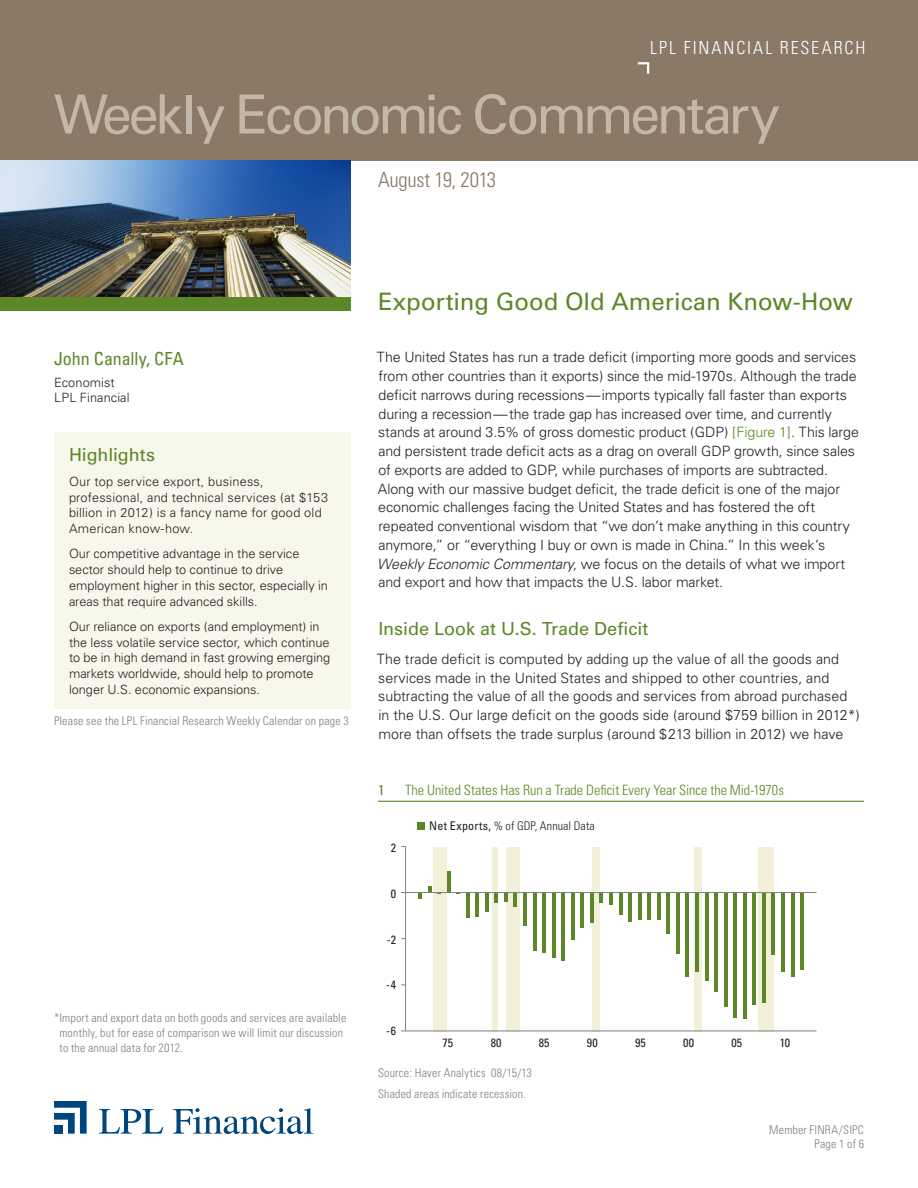
<style>
.page{position:relative;width:918px;height:1188px;background:#fff}
.page>*{position:absolute;margin:0;border:0;box-sizing:border-box;transform-origin:0 0}
.t1{font:54px "Univers";letter-spacing:-.06em;color:#c2b7a9}
.Headline{font:24px "Univers";color:#5c8727}
.Date{font:300 condensed 21px "Univers";letter-spacing:-.015em;color:#8a7966}
.Subhead{font:18px "Univers";color:#5c8727}
.t2{font:300 condensed 18px "Univers";letter-spacing:.11em;color:#fff}
.Author{font:condensed 18px "Univers";color:#5c8727}
.Body_Copy{font:300 14.25px/18.8px "Univers";letter-spacing:-.005em;color:#231f20}
.Table_-_Header{font:300 condensed 14.25px "Univers";color:#5c8727}
.Table_-_Header-2{font:condensed 14.25px "Univers";color:#5c8727}
.Highlights_sidebar{font:300 12.75px/15.8px "Univers";color:#231f20}
.Author-2{font:300 12.75px/15px "Univers";letter-spacing:.01em;color:#231f20}
.Disclosure{font:300 condensed 12px/15px "Univers";letter-spacing:.015em;color:#808083}
.t3{font:300 condensed 12px "Univers";letter-spacing:.01em;color:#231f20}
.Page_Footer{font:300 condensed 12px "Univers";letter-spacing:.015em;color:#808083}
.t4{font:condensed 12px "Univers";letter-spacing:.005em;color:#231f20}
.s1{color:#5c8727}
.s2{font-style:italic}
.s3{font-weight:400}
</style>
<div class="page">
<svg style="left:99px;top:1109px;width:64px;height:25px"></svg>
<svg style="left:173px;top:1108px;width:140px;height:26px"></svg>
<svg style="left:54px;top:1101px;width:33px;height:33px"></svg>
<div style="left:54px;top:1125px;width:9px;height:9px;background:#00467e"></div>
<div style="left:0;top:0;width:918px;height:160px;background:#8a7966"></div>
<img style="left:0;top:160px;width:351px;height:137px">
<div style="left:0;top:297px;width:351px;height:13px;background:#5c8727"></div>
<svg style="left:637px;top:62px;width:13px;height:12px"></svg>
<div style="left:54px;top:432px;width:297px;height:277px;background:#f8f7eb"></div>
<hr style="left:378px;top:801px;width:486px;height:1px;background:#5c8727">
<div style="left:417px;top:823px;width:8px;height:7px;background:#5c8727"></div>
<div style="left:759px;top:847px;width:15px;height:184px;background:#f2f0d8"></div>
<div style="left:694px;top:847px;width:7px;height:184px;background:#f2f0d8"></div>
<div style="left:592px;top:847px;width:7px;height:184px;background:#f2f0d8"></div>
<div style="left:506px;top:847px;width:13px;height:184px;background:#f2f0d8"></div>
<div style="left:492px;top:847px;width:6px;height:184px;background:#f2f0d8"></div>
<div style="left:433px;top:847px;width:13px;height:184px;background:#f2f0d8"></div>
<svg style="left:418px;top:893px;width:4px;height:6px"></svg>
<svg style="left:428px;top:886px;width:3px;height:6px"></svg>
<hr style="left:447px;top:871px;width:3px;height:22px;background:#5c8727">
<hr style="left:466px;top:893px;width:3px;height:25px;background:#5c8727">
<hr style="left:475px;top:893px;width:4px;height:24px;background:#5c8727">
<hr style="left:485px;top:893px;width:3px;height:19px;background:#5c8727">
<hr style="left:494px;top:893px;width:4px;height:10px;background:#5c8727">
<svg style="left:504px;top:893px;width:4px;height:8px"></svg>
<svg style="left:514px;top:893px;width:3px;height:13px"></svg>
<hr style="left:523px;top:893px;width:4px;height:32px;background:#5c8727">
<hr style="left:533px;top:893px;width:4px;height:57px;background:#5c8727">
<hr style="left:543px;top:893px;width:3px;height:59px;background:#5c8727">
<hr style="left:552px;top:893px;width:4px;height:65px;background:#5c8727">
<hr style="left:562px;top:893px;width:3px;height:67px;background:#5c8727">
<hr style="left:571px;top:893px;width:4px;height:47px;background:#5c8727">
<hr style="left:581px;top:893px;width:3px;height:34px;background:#5c8727">
<hr style="left:590px;top:893px;width:4px;height:29px;background:#5c8727">
<svg style="left:600px;top:893px;width:3px;height:10px"></svg>
<hr style="left:609px;top:893px;width:4px;height:11px;background:#5c8727">
<hr style="left:619px;top:893px;width:3px;height:21px;background:#5c8727">
<hr style="left:628px;top:893px;width:4px;height:29px;background:#5c8727">
<hr style="left:638px;top:893px;width:3px;height:26px;background:#5c8727">
<hr style="left:647px;top:893px;width:4px;height:26px;background:#5c8727">
<hr style="left:657px;top:893px;width:3px;height:26px;background:#5c8727">
<hr style="left:666px;top:893px;width:4px;height:40px;background:#5c8727">
<hr style="left:676px;top:893px;width:4px;height:61px;background:#5c8727">
<hr style="left:685px;top:893px;width:4px;height:84px;background:#5c8727">
<hr style="left:695px;top:893px;width:4px;height:79px;background:#5c8727">
<hr style="left:705px;top:893px;width:4px;height:88px;background:#5c8727">
<hr style="left:714px;top:893px;width:4px;height:99px;background:#5c8727">
<hr style="left:724px;top:893px;width:4px;height:113px;background:#5c8727">
<hr style="left:734px;top:893px;width:3px;height:124px;background:#5c8727">
<hr style="left:743px;top:893px;width:4px;height:125px;background:#5c8727">
<hr style="left:753px;top:893px;width:3px;height:111px;background:#5c8727">
<hr style="left:762px;top:893px;width:4px;height:110px;background:#5c8727">
<hr style="left:772px;top:893px;width:3px;height:62px;background:#5c8727">
<hr style="left:781px;top:893px;width:4px;height:79px;background:#5c8727">
<hr style="left:791px;top:893px;width:3px;height:83px;background:#5c8727">
<hr style="left:800px;top:893px;width:4px;height:76px;background:#5c8727">
<hr style="left:406px;top:892px;width:411px;height:1px;background:#808083">
<hr style="left:405px;top:846px;width:1px;height:185px;background:#808083">
<hr style="left:406px;top:1031px;width:411px;height:1px;background:#808083">
<p class="t2" style="left:650px;top:37px;width:217px">LPL FINANCIAL RESEARCH</p>
<h1 class="t1" style="left:54px;top:82px;width:728px">Weekly Economic Commentary</h1>
<p class="Date" style="left:378px;top:167px;width:120px">August 19, 2013</p>
<p class="Author" style="left:54px;top:348px;width:131px">John Canally, CFA</p>
<p class="Author-2" style="left:54px;top:375px;width:77px">Economist<br>LPL Financial</p>
<p class="Subhead" style="left:69px;top:443px;width:88px">Highlights</p>
<p class="Highlights_sidebar" style="left:69px;top:474px;width:261px">Our top service export, business, professional, and technical services (at $153 billion in 2012) is a fancy name for good old American know-how.</p>
<p class="Highlights_sidebar" style="left:69px;top:546px;width:260px">Our competitive advantage in the service sector should help to continue to drive employment higher in this sector, especially in areas that require advanced skills.</p>
<p class="Highlights_sidebar" style="left:69px;top:618px;width:263px">Our reliance on exports (and employment) in the less volatile service sector, which continue to be in high demand in fast growing emerging markets worldwide, should help to promote longer U.S. economic expansions.</p>
<p class="Disclosure" style="left:54px;top:714px;width:296px">Please see the LPL Financial Research Weekly Calendar on page 3</p>
<p class="Disclosure" style="left:59px;top:1010px;width:288px;text-indent:-5px">*Import and export data on both goods and services are available monthly, but for ease of comparison we will limit our discussion to the annual data for 2012.</p>
<p class="Headline" style="left:378px;top:288px;width:476px">Exporting Good Old American Know-How</p>
<p class="Body_Copy" style="left:377px;top:348px;width:484px">The United States has run a trade deficit (importing more goods and services from other countries than it exports) since the mid-1970s. Although the trade deficit narrows during recessions—imports typically fall faster than exports during a recession—the trade gap has increased over time, and currently stands at around 3.5% of gross domestic product (GDP) <span class="s1">[Figure 1]</span>. This large and persistent trade deficit acts as a drag on overall GDP growth, since sales of exports are added to GDP, while purchases of imports are subtracted.<br>Along with our massive budget deficit, the trade deficit is one of the major economic challenges facing the United States and has fostered the oft repeated conventional wisdom that “we don’t make anything in this country anymore,” or “everything I buy or own is made in China.” In this week’s <span class="s2">Weekly Economic Commentary</span>, we focus on the details of what we import and export and how that impacts the U.S. labor market.</p>
<p class="Subhead" style="left:378px;top:618px;width:272px">Inside Look at U.S. Trade Deficit</p>
<p class="Body_Copy" style="left:377px;top:649px;width:484px">The trade deficit is computed by adding up the value of all the goods and services made in the United States and shipped to other countries, and subtracting the value of all the goods and services from abroad purchased in the U.S. Our large deficit on the goods side (around $759 billion in 2012*) more than offsets the trade surplus (around $213 billion in 2012) we have</p>
<p class="Table_-_Header-2" style="left:378px;top:781px;width:8px">1</p>
<p class="Table_-_Header" style="left:405px;top:782px;width:380px">The United States Has Run a Trade Deficit Every Year Since the Mid-1970s</p>
<p class="t4" style="left:391px;top:840px;width:7px">2</p>
<p class="t4" style="left:391px;top:886px;width:7px">0</p>
<p class="t4" style="left:387px;top:932px;width:11px">-2</p>
<p class="t4" style="left:386px;top:977px;width:11px">-4</p>
<p class="t4" style="left:386px;top:1023px;width:11px">-6</p>
<p class="t3" style="left:429px;top:819px;width:167px"><span class="s3">Net Exports,</span> % of GDP, Annual Data</p>
<p class="t4" style="left:443px;top:1035px;width:12px">75</p>
<p class="t4" style="left:491px;top:1035px;width:12px">80</p>
<p class="t4" style="left:539px;top:1035px;width:12px">85</p>
<p class="t4" style="left:587px;top:1035px;width:12px">90</p>
<p class="t4" style="left:635px;top:1035px;width:12px">95</p>
<p class="t4" style="left:683px;top:1035px;width:12px">00</p>
<p class="t4" style="left:731px;top:1035px;width:12px">05</p>
<p class="t4" style="left:780px;top:1035px;width:12px">10</p>
<p class="Disclosure" style="left:378px;top:1065px;width:155px">Source: Haver Analytics 08/15/13</p>
<p class="Disclosure" style="left:378px;top:1087px;width:149px">Shaded areas indicate recession.</p>
<p class="Page_Footer" style="left:769px;top:1122px;width:96px">Member FINRA/SIPC</p>
<p class="Page_Footer" style="left:815px;top:1137px;width:51px">Page 1 of 6</p>
</div>
